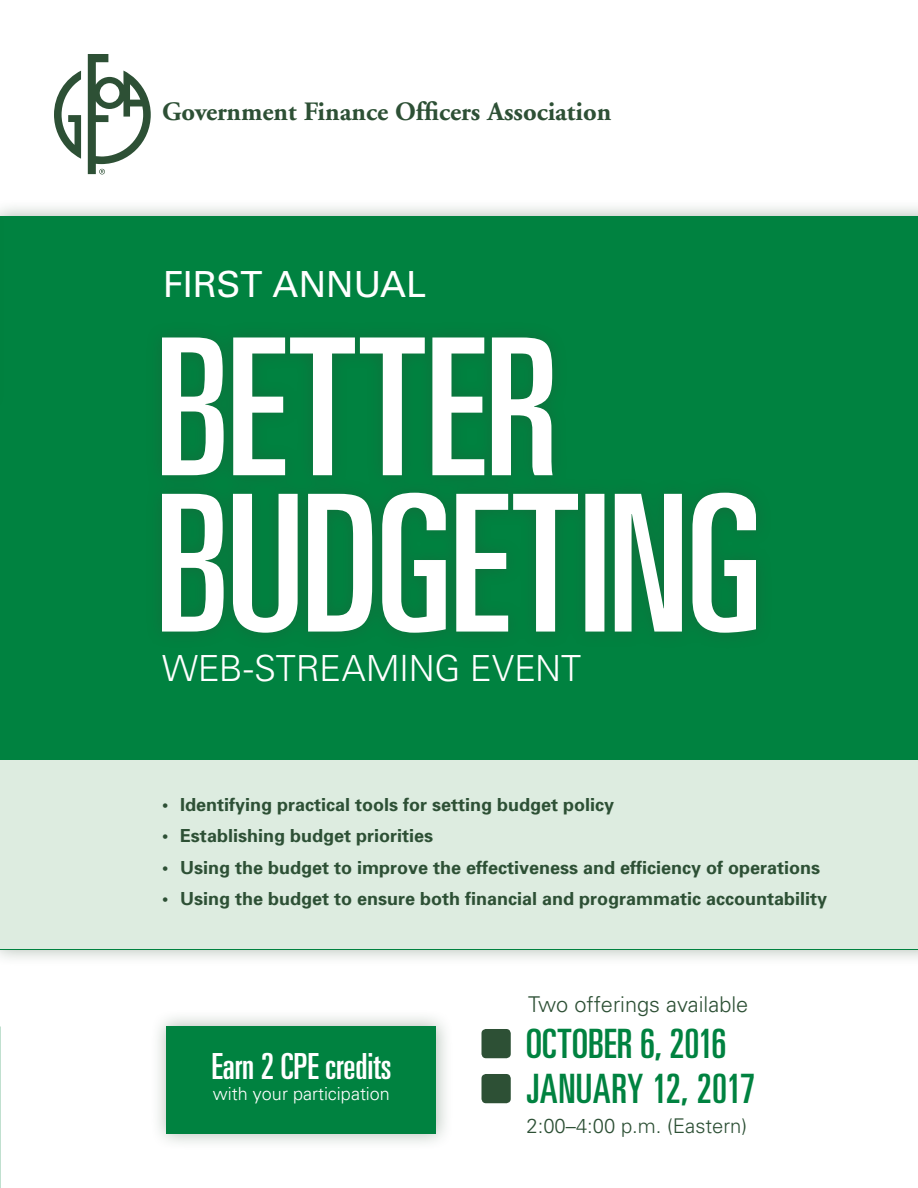
<style>
.page{position:relative;width:918px;height:1188px;background:#fff}
.page>*{position:absolute;margin:0;border:0;box-sizing:border-box;transform-origin:0 0}
.t1{font:ultra-condensed 40.5px "Univers";color:#008240}
._16_subhead{font:300 36px "Univers";letter-spacing:-.005em;color:#fff}
.t2{font:ultra-condensed 36px "Univers";color:#fff}
._16_subhead-2{font:36px "Univers";letter-spacing:-.01em;color:#fff}
.t3{font:700 26.55px "Adobe Garamond";color:#2d5035}
.t4{font:300 21.75px "Univers";color:#2d5035}
.t5{font:300 20.25px "Univers";color:#2d5035}
.t6{font:700 18px "Univers";color:#2d5035}
.t7{font:300 18px "Univers";color:#fff}
</style>
<div class="page">
<div style="left:0;top:199px;width:918px;height:767px;background:#2d5035;opacity:.38"></div>
<div style="left:0;top:216px;width:918px;height:734px;background:#008240"></div>
<div style="left:150px;top:1009px;width:303px;height:142px;background:#2d5035;opacity:.38"></div>
<div style="left:166px;top:1026px;width:270px;height:108px;background:#008240"></div>
<div style="left:0;top:760px;width:918px;height:190px;background:#ddece0"></div>
<div style="left:482px;top:1029px;width:29px;height:29px;background:#2d5035;border-radius:4px"></div>
<div style="left:482px;top:1074px;width:29px;height:29px;background:#2d5035;border-radius:4px"></div>
<svg style="left:54px;top:71px;width:27px;height:88px"></svg>
<svg style="left:88px;top:54px;width:63px;height:120px"></svg>
<svg style="left:162px;top:338px;width:391px;height:137px"></svg>
<svg style="left:162px;top:493px;width:594px;height:140px;fill:#fff"></svg>
<div style="left:0;top:201px;width:7px;height:215px;background:#2d5035;opacity:.25"></div>
<p class="t3" style="left:162px;top:97px;width:451px">Government Finance Officers Association</p>
<p class="_16_subhead-2" style="left:164px;top:263px;width:264px">FIRST ANNUAL</p>
<p class="_16_subhead" style="left:162px;top:647px;width:421px">WEB-STREAMING EVENT</p>
<p class="t6" style="left:162px;top:794px;width:454px">• Identifying practical tools for setting budget policy</p>
<p class="t6" style="left:162px;top:825px;width:273px">• Establishing budget priorities</p>
<p class="t6" style="left:162px;top:857px;width:660px">• Using the budget to improve the effectiveness and efficiency of operations</p>
<p class="t6" style="left:162px;top:888px;width:667px">• Using the budget to ensure both financial and programmatic accountability</p>
<p class="t2" style="left:211px;top:1045px;width:182px">Earn 2 CPE credits</p>
<p class="t7" style="left:213px;top:1082px;width:179px">with your participation</p>
<p class="t4" style="left:528px;top:991px;width:222px">Two offerings available</p>
<p class="t1" style="left:526px;top:1021px;width:202px">OCTOBER 6, 2016</p>
<p class="t1" style="left:527px;top:1066px;width:230px">JANUARY 12, 2017</p>
<p class="t5" style="left:526px;top:1114px;width:222px">2:00–4:00 p.m. (Eastern)</p>
</div>
